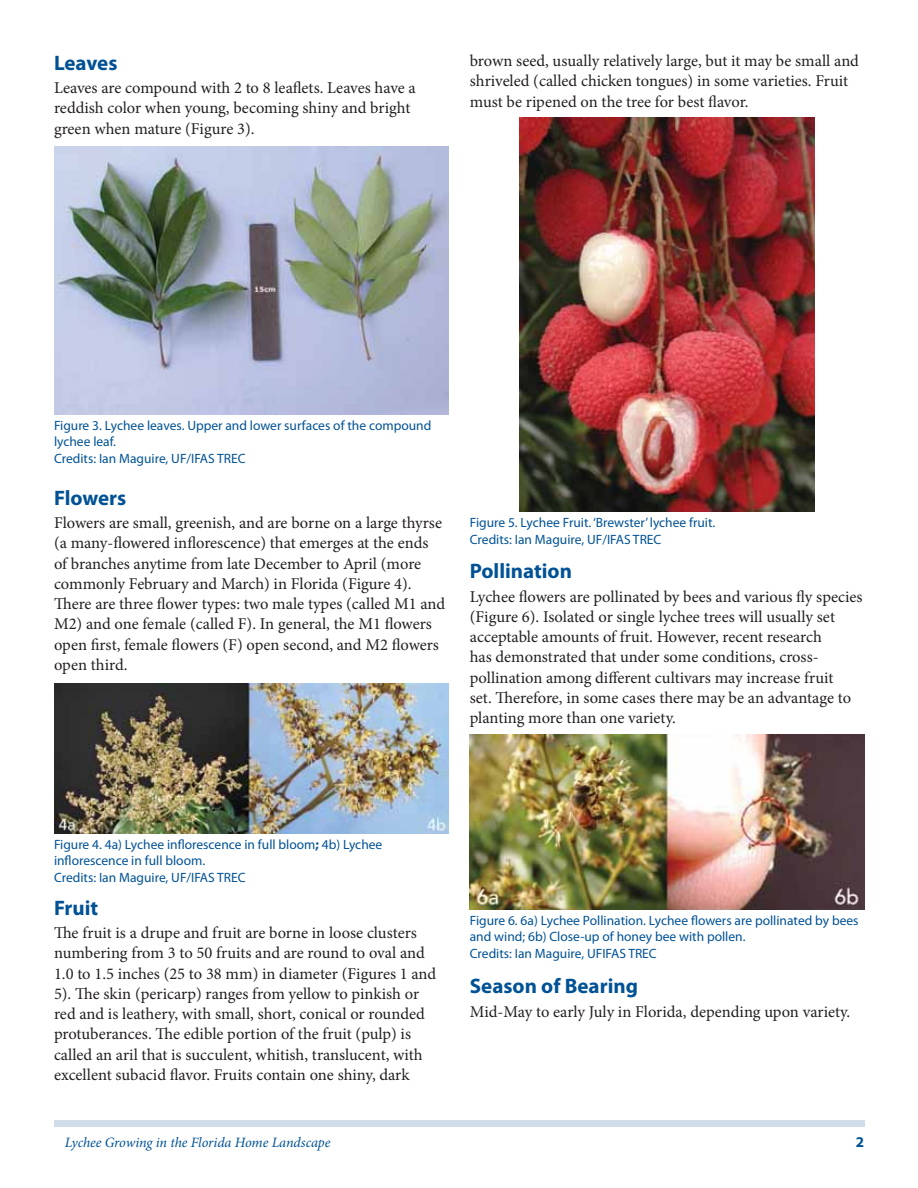
<style>
.page{position:relative;width:918px;height:1188px;background:#fff}
.page>*{position:absolute;margin:0;border:0;box-sizing:border-box;transform-origin:0 0}
.t1{font:700 21px "Myriad Pro";color:#005295}
.t2{font:16.5px/20.2px "Minion Pro";color:#231f20}
.t3{font:700 15px "Myriad Pro";color:#005295}
.t4{font:italic 14.25px "Minion Pro";letter-spacing:-.005em;color:#005295}
.t5{font:13.5px/16.5px "Myriad Pro";color:#005295}
.s1{font-weight:700}
</style>
<div class="page">
<div style="left:54px;top:1120px;width:810px;height:7px;background:#d0dde9"></div>
<img style="left:54px;top:147px;width:394px;height:267px">
<img style="left:54px;top:684px;width:394px;height:149px">
<img style="left:519px;top:118px;width:296px;height:394px">
<img style="left:470px;top:735px;width:394px;height:174px">
<p class="t1" style="left:54px;top:55px;width:65px">Leaves</p>
<p class="t2" style="left:54px;top:79px;width:363px">Leaves are compound with 2 to 8 leaflets. Leaves have a reddish color when young, becoming shiny and bright green when mature (Figure 3).</p>
<p class="t2" style="left:470px;top:52px;width:391px">brown seed, usually relatively large, but it may be small and shriveled (called chicken tongues) in some varieties. Fruit must be ripened on the tree for best flavor.</p>
<p class="t5" style="left:54px;top:418px;width:379px">Figure 3. Lychee leaves. Upper and lower surfaces of the compound lychee leaf.<br>Credits: Ian Maguire, UF/IFAS TREC</p>
<p class="t1" style="left:54px;top:490px;width:74px">Flowers</p>
<p class="t2" style="left:54px;top:514px;width:393px">Flowers are small, greenish, and are borne on a large thyrse (a many-flowered inflorescence) that emerges at the ends of branches anytime from late December to April (more commonly February and March) in Florida (Figure 4).<br>There are three flower types: two male types (called M1 and M2) and one female (called F). In general, the M1 flowers open first, female flowers (F) open second, and M2 flowers open third.</p>
<p class="t5" style="left:470px;top:516px;width:247px">Figure 5. Lychee Fruit. ‘Brewster’ lychee fruit.<br>Credits: Ian Maguire, UF/IFAS TREC</p>
<p class="t1" style="left:470px;top:563px;width:104px">Pollination</p>
<p class="t2" style="left:470px;top:588px;width:394px">Lychee flowers are pollinated by bees and various fly species (Figure 6). Isolated or single lychee trees will usually set acceptable amounts of fruit. However, recent research<br>has demonstrated that under some conditions, cross&shy;pollination among different cultivars may increase fruit<br>set. Therefore, in some cases there may be an advantage to planting more than one variety.</p>
<p class="t5" style="left:54px;top:837px;width:330px">Figure 4. 4a) Lychee inflorescence in full bloom<span class="s1">;</span> 4b) Lychee inflorescence in full bloom.<br>Credits: Ian Maguire, UF/IFAS TREC</p>
<p class="t1" style="left:54px;top:900px;width:46px">Fruit</p>
<p class="t2" style="left:54px;top:924px;width:384px">The fruit is a drupe and fruit are borne in loose clusters numbering from 3 to 50 fruits and are round to oval and 1.0 to 1.5 inches (25 to 38 mm) in diameter (Figures 1 and 5). The skin (pericarp) ranges from yellow to pinkish or red and is leathery, with small, short, conical or rounded protuberances. The edible portion of the fruit (pulp) is called an aril that is succulent, whitish, translucent, with excellent subacid flavor. Fruits contain one shiny, dark</p>
<p class="t5" style="left:470px;top:913px;width:390px">Figure 6. 6a) Lychee Pollination. Lychee flowers are pollinated by bees and wind; 6b) Close-up of honey bee with pollen.<br>Credits: Ian Maguire, UFIFAS TREC</p>
<p class="t1" style="left:470px;top:978px;width:170px">Season of Bearing</p>
<p class="t2" style="left:470px;top:1003px;width:382px">Mid-May to early July in Florida, depending upon variety.</p>
<p class="t4" style="left:65px;top:1137px;width:267px">Lychee Growing in the Florida Home Landscape</p>
<p class="t3" style="left:856px;top:1137px;width:10px">2</p>
</div>
